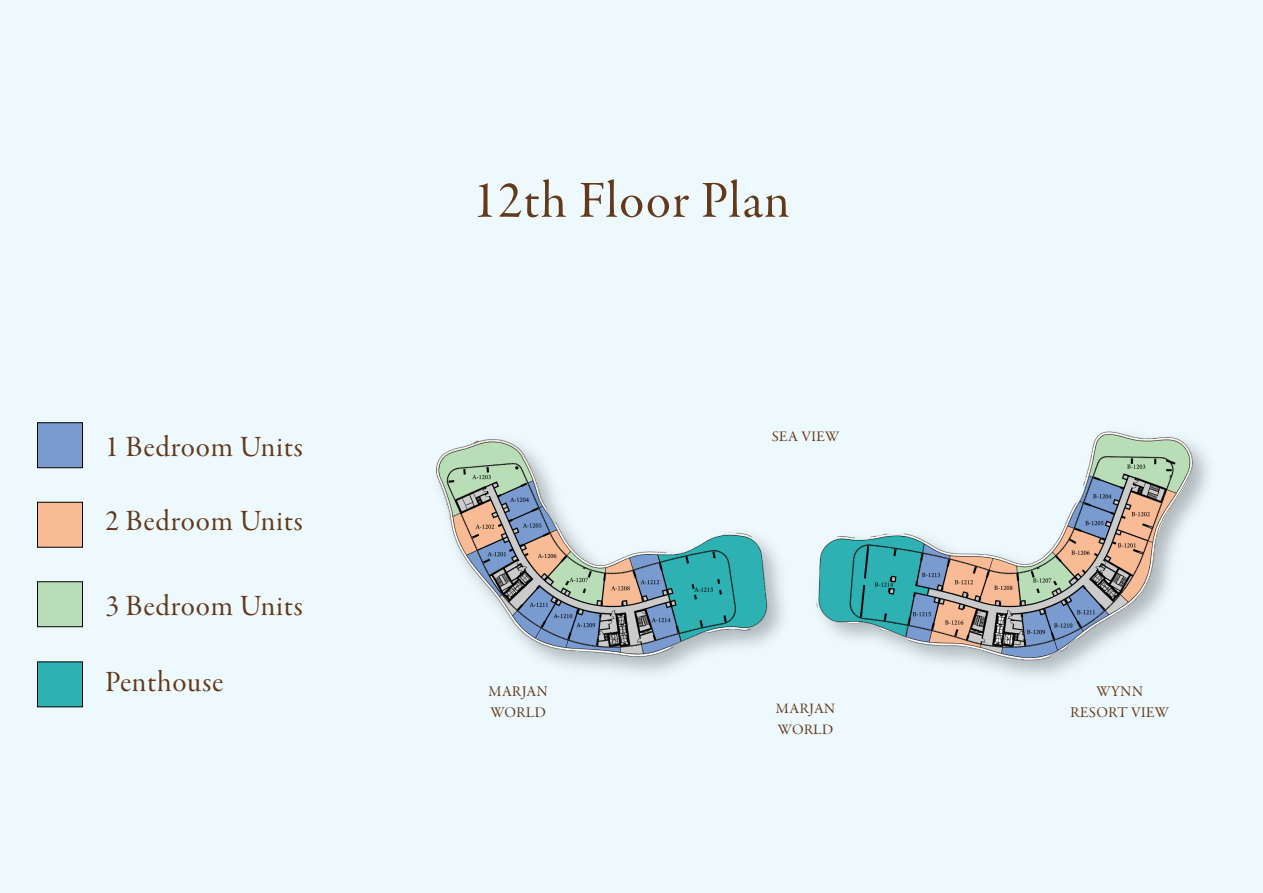
<style>
.page{position:relative;width:1263px;height:893px;background:#eef9fe}
.page>*{position:absolute;margin:0;border:0;box-sizing:border-box;transform-origin:0 0}
.t1{font:52.35px "Garamond Premr Pro Subh";letter-spacing:.025em;color:#623a19}
.t2{font:29.7px "Garamond Premr Pro Subh";letter-spacing:.025em;color:#623a19}
.t3{font:15px/21.5px "Garamond Premr Pro Subh";letter-spacing:.035em;color:#623a19}
.t4{font:14.7px "Garamond Premr Pro Subh";letter-spacing:.035em;color:#623a19}
.t5{font:14.4px "Garamond Premr Pro Subh";letter-spacing:.035em;color:#623a19;scale:1.04 1}
</style>
<div class="page">
<img style="left:436px;top:431px;width:770px;height:245px">
<div style="left:37px;top:423px;width:46px;height:45px;background:#7a9bd0;border:1px solid #000"></div>
<div style="left:37px;top:502px;width:46px;height:45px;background:#f9bb96;border:1px solid #000"></div>
<div style="left:37px;top:582px;width:46px;height:45px;background:#b9ddb7;border:1px solid #000"></div>
<div style="left:37px;top:662px;width:46px;height:45px;background:#2db1b3;border:1px solid #000"></div>
<p class="t2" style="left:105px;top:430px;width:199px">1 Bedroom Units</p>
<p class="t2" style="left:105px;top:503px;width:199px">2 Bedroom Units</p>
<p class="t2" style="left:105px;top:589px;width:199px">3 Bedroom Units</p>
<p class="t2" style="left:105px;top:665px;width:119px">Penthouse</p>
<h1 class="t1" style="left:473px;top:170px;width:318px">12th Floor Plan</h1>
<p class="t4" style="left:772px;top:428px;width:69px">SEA VIEW</p>
<p class="t3" style="left:489px;top:681px;width:61px">MARJAN<br>WORLD</p>
<p class="t3" style="left:1096px;top:681px;width:48px">WYNN</p>
<p class="t5" style="left:776px;top:700px;width:58px">MARJAN</p>
<p class="t3" style="left:1070px;top:703px;width:100px">RESORT VIEW</p>
<p class="t5" style="left:778px;top:721px;width:55px">WORLD</p>
</div>
